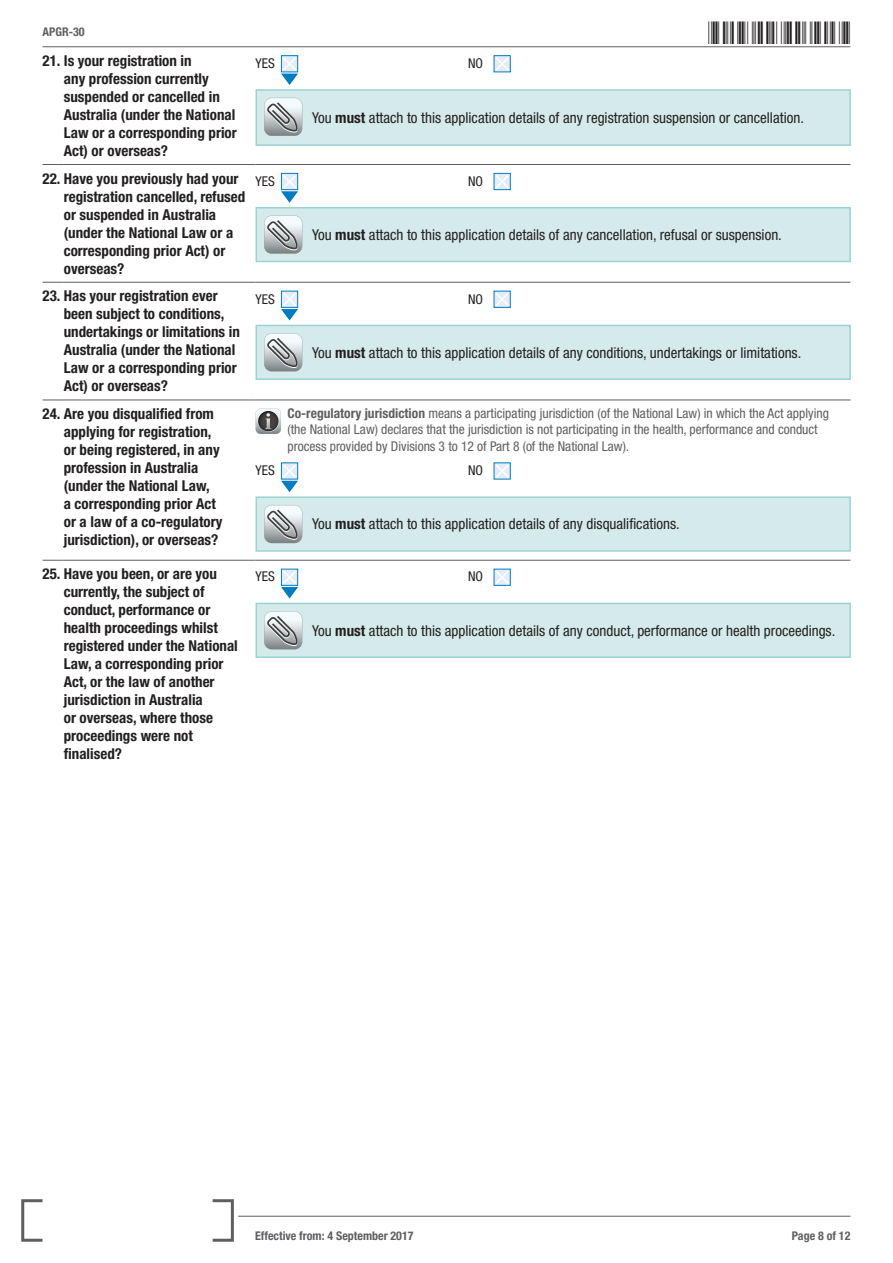
<style>
.page{position:relative;width:893px;height:1263px;background:#fff}
.page>*{position:absolute;margin:0;border:0;box-sizing:border-box;transform-origin:0 0}
.t1{font:30px "Free 3 of 9";letter-spacing:.1em;color:#231f20}
.Questions{font:700 condensed 15px/18px "Helvetica Neue LT Std";color:#231f20}
.t2{font:condensed 15px "Helvetica Neue LT Std";color:#231f20}
.Question_additional{font:condensed 13.5px/16.2px "Helvetica Neue LT Std";color:#5f5f62}
.Answer{font:condensed 13.5px "Helvetica Neue LT Std";color:#231f20}
.t3{font:700 condensed 12px "Helvetica Neue LT Std";color:#5f5f62}
.s1{font-weight:700}
</style>
<div class="page">
<svg style="left:21px;top:1199px;width:213px;height:43px"></svg>
<hr style="left:238px;top:1216px;width:612px;height:1px;background:#5f5f62">
<hr style="left:43px;top:47px;width:807px;height:1px;background:#5f5f62">
<hr style="left:256px;top:400px;width:594px;height:1px;background:#5f5f62">
<svg style="left:43px;top:400px;width:21px;height:1px"></svg>
<hr style="left:64px;top:400px;width:192px;height:1px;background:#5f5f62">
<svg style="left:43px;top:164px;width:21px;height:1px"></svg>
<hr style="left:64px;top:164px;width:192px;height:1px;background:#5f5f62">
<hr style="left:256px;top:164px;width:594px;height:1px;background:#5f5f62">
<svg style="left:43px;top:282px;width:21px;height:1px"></svg>
<hr style="left:64px;top:282px;width:192px;height:1px;background:#5f5f62">
<hr style="left:256px;top:282px;width:594px;height:1px;background:#5f5f62">
<svg style="left:43px;top:560px;width:21px;height:1px"></svg>
<hr style="left:64px;top:560px;width:192px;height:1px;background:#5f5f62">
<hr style="left:256px;top:560px;width:594px;height:1px;background:#5f5f62">
<svg style="left:281px;top:55px;width:17px;height:1px"></svg>
<svg style="left:281px;top:56px;width:17px;height:29px"></svg>
<svg style="left:494px;top:55px;width:17px;height:17px"></svg>
<svg style="left:494px;top:56px;width:16px;height:16px"></svg>
<div style="left:256px;top:90px;width:594px;height:55px;background:#d5ebeb"></div>
<div style="left:256px;top:89px;width:595px;height:57px;border:2px solid #9bd3d3"></div>
<svg style="left:264px;top:98px;width:38px;height:38px"></svg>
<svg style="left:281px;top:173px;width:17px;height:30px"></svg>
<div style="left:494px;top:173px;width:17px;height:17px;background:#2f94cd"></div>
<svg style="left:494px;top:173px;width:16px;height:17px"></svg>
<div style="left:256px;top:208px;width:594px;height:53px;background:#d5ebeb"></div>
<div style="left:256px;top:207px;width:595px;height:55px;border:2px solid #9bd3d3"></div>
<svg style="left:264px;top:215px;width:38px;height:39px"></svg>
<svg style="left:281px;top:291px;width:17px;height:29px"></svg>
<svg style="left:494px;top:291px;width:17px;height:17px"></svg>
<svg style="left:494px;top:291px;width:16px;height:16px"></svg>
<div style="left:256px;top:325px;width:594px;height:54px;background:#d5ebeb"></div>
<div style="left:256px;top:325px;width:595px;height:55px;border:2px solid #9bd3d3"></div>
<svg style="left:264px;top:333px;width:38px;height:38px"></svg>
<svg style="left:256px;top:409px;width:25px;height:25px"></svg>
<div style="left:281px;top:462px;width:17px;height:17px;background:#56a8d6"></div>
<svg style="left:281px;top:463px;width:17px;height:29px"></svg>
<svg style="left:494px;top:462px;width:17px;height:17px"></svg>
<svg style="left:494px;top:463px;width:16px;height:16px"></svg>
<div style="left:256px;top:497px;width:594px;height:54px;background:#d5ebeb"></div>
<div style="left:256px;top:496px;width:595px;height:56px;border:2px solid #9bd3d3"></div>
<svg style="left:264px;top:505px;width:38px;height:38px"></svg>
<svg style="left:281px;top:569px;width:17px;height:29px"></svg>
<svg style="left:494px;top:569px;width:17px;height:17px"></svg>
<svg style="left:494px;top:569px;width:16px;height:16px"></svg>
<div style="left:256px;top:603px;width:594px;height:54px;background:#d5ebeb"></div>
<div style="left:256px;top:603px;width:595px;height:55px;border:2px solid #9bd3d3"></div>
<svg style="left:264px;top:611px;width:38px;height:38px"></svg>
<p class="t3" style="left:43px;top:25px;width:44px">APGR-30</p>
<p class="Questions" style="left:43px;top:51px;width:151px">21. Is your registration in</p>
<p class="Questions" style="left:64px;top:69px;width:175px">any profession currently suspended or cancelled in<br>Australia (under the National<br>Law or a corresponding prior<br>Act) or overseas?</p>
<p class="Questions" style="left:43px;top:169px;width:198px">22. Have you previously had your</p>
<p class="Questions" style="left:64px;top:187px;width:183px">registration cancelled, refused or suspended in Australia (under the National Law or a corresponding prior Act) or overseas?</p>
<p class="Questions" style="left:43px;top:287px;width:177px">23. Has your registration ever</p>
<p class="Questions" style="left:64px;top:305px;width:178px">been subject to conditions, undertakings or limitations in<br>Australia (under the National<br>Law or a corresponding prior<br>Act) or overseas?</p>
<p class="Questions" style="left:43px;top:405px;width:173px">24. Are you disqualified from</p>
<p class="Questions" style="left:64px;top:423px;width:160px">applying for registration, or being registered, in any profession in Australia (under the National Law,<br>a corresponding prior Act or a law of a co-regulatory jurisdiction), or overseas?</p>
<p class="Questions" style="left:43px;top:565px;width:176px">25. Have you been, or are you</p>
<p class="Questions" style="left:64px;top:583px;width:176px">currently, the subject of conduct, performance or health proceedings whilst registered under the National<br>Law, a corresponding prior<br>Act, or the law of another jurisdiction in Australia<br>or overseas, where those proceedings were not finalised?</p>
<p class="Answer" style="left:256px;top:55px;width:21px">YES</p>
<p class="Answer" style="left:468px;top:55px;width:17px">NO</p>
<h1 class="t1" style="left:709px;top:16px;width:143px">*APGR-308*</h1>
<p class="t2" style="left:312px;top:109px;width:493px">You <span class="s1">must</span> attach to this application details of any registration suspension or cancellation.</p>
<p class="Answer" style="left:256px;top:173px;width:21px">YES</p>
<p class="Answer" style="left:468px;top:173px;width:17px">NO</p>
<p class="t2" style="left:312px;top:226px;width:471px">You <span class="s1">must</span> attach to this application details of any cancellation, refusal or suspension.</p>
<p class="Answer" style="left:256px;top:291px;width:21px">YES</p>
<p class="Answer" style="left:468px;top:291px;width:17px">NO</p>
<p class="t2" style="left:312px;top:344px;width:490px">You <span class="s1">must</span> attach to this application details of any conditions, undertakings or limitations.</p>
<p class="Question_additional" style="left:288px;top:405px;width:543px"><span class="s1">Co-regulatory jurisdiction</span> means a participating jurisdiction (of the National Law) in which the Act applying (the National Law) declares that the jurisdiction is not participating in the health, performance and conduct process provided by Divisions 3 to 12 of Part 8 (of the National Law).</p>
<p class="Answer" style="left:256px;top:463px;width:21px">YES</p>
<p class="Answer" style="left:468px;top:463px;width:17px">NO</p>
<p class="t2" style="left:312px;top:515px;width:369px">You <span class="s1">must</span> attach to this application details of any disqualifications.</p>
<p class="Answer" style="left:256px;top:569px;width:21px">YES</p>
<p class="Answer" style="left:468px;top:569px;width:17px">NO</p>
<p class="t2" style="left:312px;top:622px;width:524px">You <span class="s1">must</span> attach to this application details of any conduct, performance or health proceedings.</p>
<p class="t3" style="left:255px;top:1228px;width:160px">Effective from: 4 September 2017</p>
<p class="t3" style="left:792px;top:1228px;width:60px">Page 8 of 12</p>
</div>
